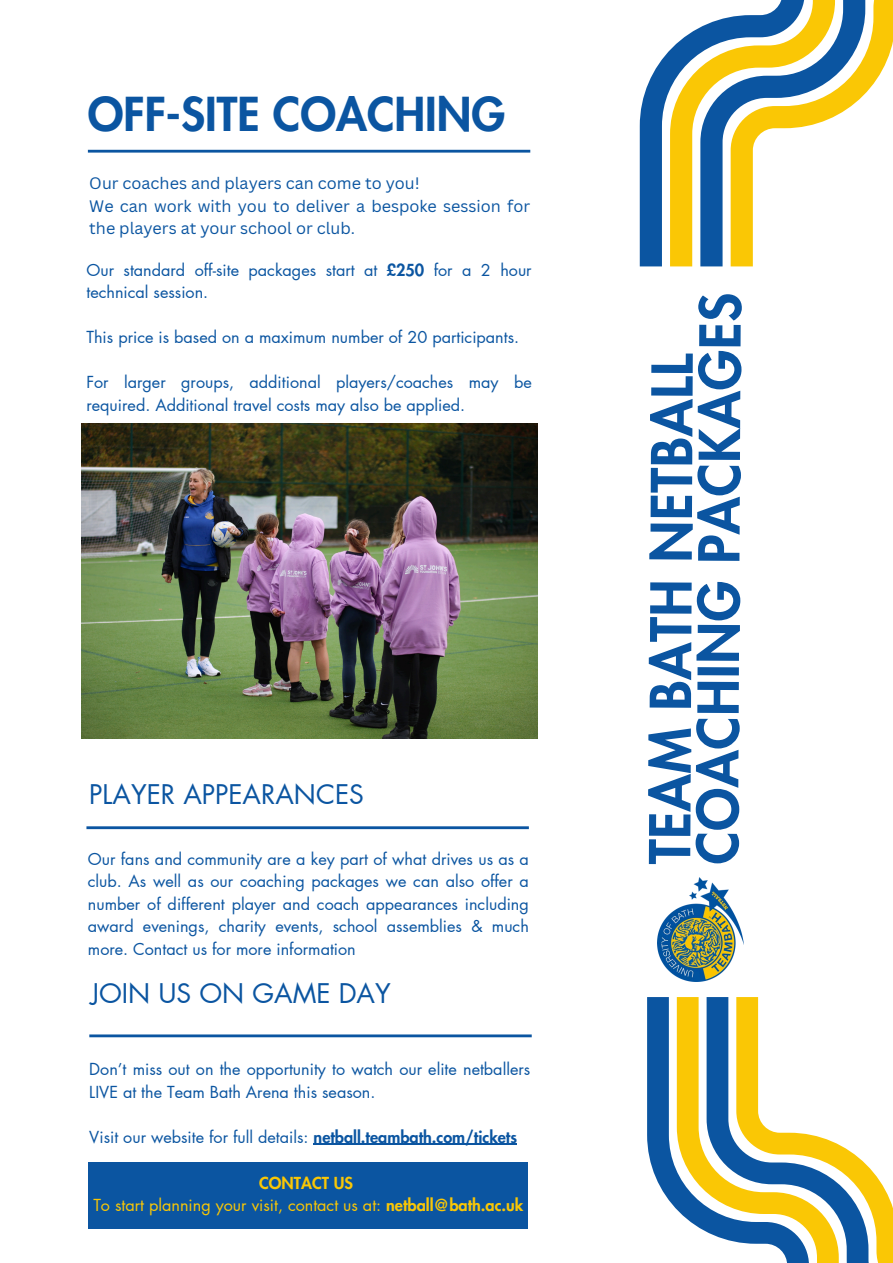
<style>
.page{position:relative;width:893px;height:1263px;background:#fff}
.page>*{position:absolute;margin:0;border:0;box-sizing:border-box;transform-origin:0 0}
.t1{font:800 54.82px/47.8px "Futura LT Pro";letter-spacing:.005em;color:#0b55a1}
.t2{font:800 45.67px "Futura LT Pro";color:#0b55a1}
.t3{font:26.47px "Futura LT Pro";color:#0b55a1}
.t4{font:16.2px/22.5px "Futura LT Pro";color:#0b55a1}
.t5{font:16.2px/22.5px "Canva Sans";color:#0b55a1}
.t6{font:16.2px "Futura LT Pro";color:#fac705}
.t7{font:800 16.2px "Futura LT Pro";color:#fac705}
.s1{font-weight:800}
</style>
<div class="page">
<hr style="left:88px;top:150px;width:442px;height:3px;background:#0b55a1">
<svg style="left:647px;top:997px;width:246px;height:266px"></svg>
<svg style="left:640px;top:50px;width:30px;height:216px;fill:#0b55a1"></svg>
<svg style="left:670px;top:27px;width:30px;height:239px;fill:#fac705"></svg>
<svg style="left:700px;top:17px;width:30px;height:249px;fill:#0b55a1"></svg>
<svg style="left:730px;top:0;width:163px;height:266px"></svg>
<hr style="left:86px;top:826px;width:443px;height:3px;background:#0b55a1">
<img style="left:82px;top:424px;width:455px;height:315px">
<img style="left:658px;top:878px;width:86px;height:104px">
<div style="left:89px;top:1162px;width:439px;height:67px;background:#0b55a1"></div>
<hr style="left:89px;top:1034px;width:443px;height:3px;background:#0b55a1">
<hr style="left:313px;top:1144px;width:204px;height:1px;background:#0b55a1">
<p class="t2" style="left:88px;top:93px;width:419px">OFF-SITE COACHING</p>
<h3 class="t5" style="left:89px;top:172px;width:332px">Our coaches and players can come to you!</h3>
<p class="t5" style="left:89px;top:194px;width:442px">We can work with you to deliver a bespoke session for the players at your school or club.</p>
<p class="t4" style="left:86px;top:259px;width:447px">Our standard off-site packages start at <span class="s1">£250</span> for a 2 hour technical session.</p>
<p class="t4" style="left:86px;top:327px;width:434px">This price is based on a maximum number of 20 participants.</p>
<p class="t4" style="left:86px;top:372px;width:447px">For larger groups, additional players/coaches may be required. Additional travel costs may also be applied.</p>
<p class="t3" style="left:89px;top:782px;width:276px">PLAYER APPEARANCES</p>
<p class="t4" style="left:88px;top:848px;width:442px;text-align:justify">Our fans and community are a key part of what drives us as a club. As well as our coaching packages we can also offer a number of different player and coach appearances including award evenings, charity events, school assemblies &amp; much more. Contact us for more information</p>
<h1 class="t3" style="left:91px;top:981px;width:301px">JOIN US ON GAME DAY</h1>
<p class="t4" style="left:89px;top:1058px;width:442px">Don’t miss out on the opportunity to watch our elite netballers<br>LIVE at the Team Bath Arena this season.</p>
<p class="t4" style="left:89px;top:1126px;width:429px">Visit our website for full details: <span class="s1">netball.teambath.com/tickets</span></p>
<p class="t7" style="left:259px;top:1175px;width:95px">CONTACT US</p>
<p class="t6" style="left:93px;top:1198px;width:431px">To start planning your visit, contact us at: <span class="s1">netball@bath.ac.uk</span></p>
<p class="t1" style="left:649px;top:864px;width:573px;rotate:-90deg">TEAM BATH NETBALL<br>COACHING PACKAGES</p>
</div>
